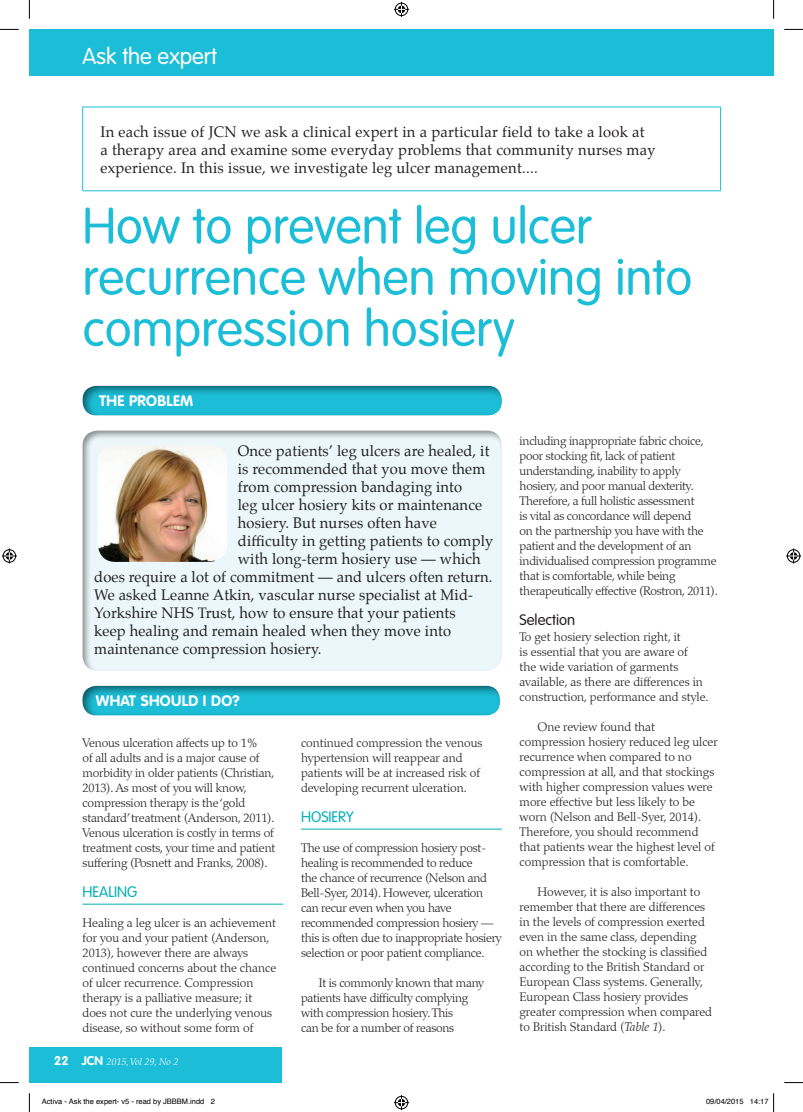
<style>
.page{position:relative;width:803px;height:1112px;background:#fff}
.page>*{position:absolute;margin:0;border:0;box-sizing:border-box;transform-origin:0 0}
.Body_text{font:300 50px/51.2px "VAG Rounded";color:#1cbed7}
.t1{font:300 22.5px "VAG Rounded";color:#fff}
.Body_text-2{font:15px "Palatino";letter-spacing:.01em;color:#231f20}
.intro{font:15px/18px "Palatino";letter-spacing:.02em;color:#231f20}
.A_Header{font:700 15px "VAG Rounded";letter-spacing:.02em;color:#fff}
.A_Header-2{font:300 15px "VAG Rounded";color:#00afb5}
.B_Header{font:300 15px "VAG Rounded";color:#231f20}
.Body_text-3{font:300 12.5px/15px "Palatino";letter-spacing:-.01em;color:#231f20}
.t2{font:italic 300 10px "Palatino";color:#fff}
.t3{font:7.5px "Helvetica";color:#000}
.s1{font-family:"VAG Rounded";font-weight:700;font-style:normal;font-size:12.5px}
.s2{font-style:italic}
</style>
<div class="page">
<div style="left:82px;top:428px;width:421px;height:242px;background:#ebf7fa"></div>
<div style="left:82px;top:381px;width:421px;height:35px;background:#231f20;opacity:.6"></div>
<div style="left:29px;top:1046px;width:253px;height:36px;background:#1cbed7"></div>
<div style="left:29px;top:29px;width:744px;height:46px;background:#1cbed7"></div>
<hr style="left:83px;top:903px;width:200px;height:1px;background:#00afb5">
<hr style="left:301px;top:828px;width:201px;height:1px;background:#00afb5">
<hr style="left:82px;top:107px;width:1px;height:84px;background:#1cbed7">
<hr style="left:83px;top:107px;width:638px;height:1px;background:#1cbed7">
<hr style="left:720px;top:107px;width:1px;height:84px;background:#1cbed7">
<hr style="left:83px;top:190px;width:638px;height:1px;background:#1cbed7">
<img style="left:98px;top:445px;width:129px;height:116px">
<div style="left:82px;top:683px;width:420px;height:32px;background:#231f20;opacity:.6"></div>
<svg style="left:0;top:29px;width:19px;height:1px"></svg>
<svg style="left:784px;top:29px;width:19px;height:1px"></svg>
<svg style="left:0;top:1082px;width:19px;height:1px"></svg>
<svg style="left:784px;top:1082px;width:19px;height:1px"></svg>
<svg style="left:29px;top:0;width:1px;height:19px"></svg>
<svg style="left:29px;top:1093px;width:1px;height:18px"></svg>
<svg style="left:773px;top:0;width:1px;height:19px"></svg>
<svg style="left:394px;top:2px;width:15px;height:15px"></svg>
<svg style="left:394px;top:1095px;width:15px;height:14px"></svg>
<svg style="left:2px;top:548px;width:15px;height:15px"></svg>
<svg style="left:786px;top:548px;width:15px;height:15px"></svg>
<svg style="left:773px;top:1093px;width:1px;height:18px"></svg>
<p class="t1" style="left:83px;top:43px;width:136px">Ask the expert</p>
<p class="intro" style="left:100px;top:123px;width:557px">In each issue of JCN we ask a clinical expert in a particular field to take a look at a therapy area and examine some everyday problems that community nurses may experience. In this issue, we investigate leg ulcer management....</p>
<p class="Body_text" style="left:83px;top:202px;width:611px">How to prevent leg ulcer recurrence when moving into compression hosiery</p>
<p class="A_Header" style="left:99px;top:392px;width:96px">THE PROBLEM</p>
<p class="Body_text-2" style="left:238px;top:438px;width:253px">Once patients’ leg ulcers are healed, it</p>
<p class="Body_text-2" style="left:238px;top:456px;width:249px">is recommended that you move them</p>
<p class="Body_text-2" style="left:238px;top:474px;width:226px">from compression bandaging into</p>
<p class="Body_text-2" style="left:238px;top:492px;width:246px">leg ulcer hosiery kits or maintenance</p>
<p class="Body_text-2" style="left:238px;top:510px;width:201px">hosiery. But nurses often have</p>
<p class="Body_text-2" style="left:238px;top:528px;width:257px">difficulty in getting patients to comply</p>
<p class="Body_text-2" style="left:238px;top:546px;width:244px">with long-term hosiery use — which</p>
<p class="Body_text-2" style="left:94px;top:564px;width:400px">does require a lot of commitment — and ulcers often return.</p>
<p class="Body_text-2" style="left:94px;top:582px;width:380px">We asked Leanne Atkin, vascular nurse specialist at Mid-</p>
<p class="Body_text-2" style="left:94px;top:600px;width:363px">Yorkshire NHS Trust, how to ensure that your patients</p>
<p class="Body_text-2" style="left:94px;top:618px;width:358px">keep healing and remain healed when they move into</p>
<p class="Body_text-2" style="left:94px;top:636px;width:229px">maintenance compression hosiery.</p>
<p class="A_Header" style="left:96px;top:691px;width:146px">WHAT SHOULD I DO?</p>
<p class="Body_text-3" style="left:83px;top:735px;width:194px">Venous ulceration affects up to 1%<br>of all adults and is a major cause of morbidity in older patients (Christian, 2013). As most of you will know, compression therapy is the ‘gold standard’ treatment (Anderson, 2011).<br>Venous ulceration is costly in terms of treatment costs, your time and patient suffering (Posnett and Franks, 2008).</p>
<p class="A_Header-2" style="left:83px;top:882px;width:56px">HEALING</p>
<p class="Body_text-3" style="left:83px;top:915px;width:195px">Healing a leg ulcer is an achievement for you and your patient (Anderson, 2013), however there are always continued concerns about the chance of ulcer recurrence. Compression therapy is a palliative measure; it does not cure the underlying venous disease, so without some form of</p>
<p class="t2" style="left:54px;top:1055px;width:126px"><span class="s1">22 JCN</span> 2015, Vol 29, No 2</p>
<p class="Body_text-3" style="left:301px;top:735px;width:183px">continued compression the venous hypertension will reappear and patients will be at increased risk of developing recurrent ulceration.</p>
<p class="A_Header-2" style="left:301px;top:807px;width:54px">HOSIERY</p>
<p class="Body_text-3" style="left:301px;top:840px;width:202px">The use of compression hosiery post&shy;healing is recommended to reduce<br>the chance of recurrence (Nelson and Bell-Syer, 2014). However, ulceration can recur even when you have recommended compression hosiery — this is often due to inappropriate hosiery selection or poor patient compliance.</p>
<p class="Body_text-3" style="left:301px;top:975px;width:185px;text-indent:18px">It is commonly known that many patients have difficulty complying with compression hosiery. This<br>can be for a number of reasons</p>
<p class="Body_text-3" style="left:520px;top:433px;width:200px">including inappropriate fabric choice, poor stocking fit, lack of patient understanding, inability to apply hosiery, and poor manual dexterity.<br>Therefore, a full holistic assessment<br>is vital as concordance will depend<br>on the partnership you have with the patient and the development of an individualised compression programme that is comfortable, while being therapeutically effective (Rostron, 2011).</p>
<p class="B_Header" style="left:520px;top:611px;width:57px">Selection</p>
<p class="Body_text-3" style="left:520px;top:628px;width:191px">To get hosiery selection right, it<br>is essential that you are aware of<br>the wide variation of garments available, as there are differences in construction, performance and style.</p>
<p class="Body_text-3" style="left:520px;top:718px;width:200px;text-indent:18px">One review found that compression hosiery reduced leg ulcer recurrence when compared to no compression at all, and that stockings with higher compression values were more effective but less likely to be worn (Nelson and Bell-Syer, 2014).<br>Therefore, you should recommend that patients wear the highest level of compression that is comfortable.</p>
<p class="Body_text-3" style="left:520px;top:883px;width:194px;text-indent:18px">However, it is also important to remember that there are differences in the levels of compression exerted even in the same class, depending on whether the stocking is classified according to the British Standard or European Class systems. Generally, European Class hosiery provides greater compression when compared to British Standard (<span class="s2">Table 1</span>).</p>
<p class="t3" style="left:42px;top:1095px;width:174px">Activa - Ask the expert- v5 - read by JBBBM.indd 2</p>
<p class="t3" style="left:706px;top:1095px;width:64px">09/04/2015 14:17</p>
</div>
